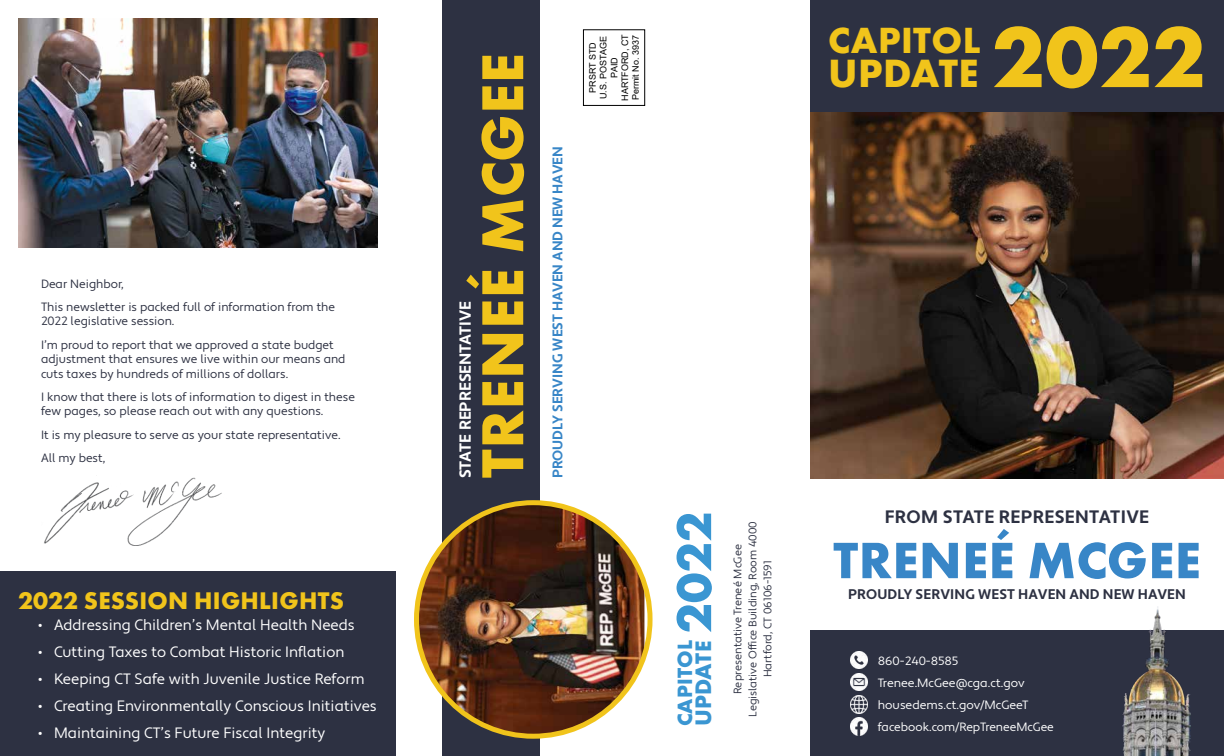
<style>
.page{position:relative;width:1224px;height:756px;background:#fff}
.page>*{position:absolute;margin:0;border:0;box-sizing:border-box;transform-origin:0 0}
.t1{font:700 61.3px "Futura PT";letter-spacing:.01em;color:#f1c41b}
.t2{font:700 53px "Futura PT";letter-spacing:.01em;color:#3886c7}
.t3{font:700 41px "Futura PT";letter-spacing:.01em;color:#f1c41b}
.t4{font:700 37.8px "Futura PT";letter-spacing:.01em;color:#f1c41b}
.t5{font:700 25px "Futura PT";letter-spacing:.01em;color:#f1c41b}
.t6{font:700 23.3px "Futura PT";letter-spacing:.01em;color:#3a96d2}
.t7{font:700 21.5px "Futura PT";letter-spacing:.01em;color:#3a96d2}
.t8{font:700 18px "Apertura";letter-spacing:.02em;color:#2d3142}
.t9{font:700 16px "Apertura";color:#fff}
.t10{font:15px "Apertura";color:#fff}
.t11{font:700 14px "Apertura";letter-spacing:.01em;color:#2d3142}
.t12{font:700 14px "Apertura";color:#3886c7}
.t13{font:12px/23.4px "Apertura";color:#2d3142}
.t14{font:12px/22px "Apertura";color:#fff}
.t15{font:11px/15px "Apertura";color:#2d3142;text-align:center}
.t16{font:9px/10.8px "Arial";color:#000;text-align:center}
.s1{font-size:50.8px}
.s2{font-size:89.2px}
</style>
<div class="page">
<img style="left:810px;top:112px;width:414px;height:366px">
<div style="left:810px;top:0;width:414px;height:112px;background:#2d3142"></div>
<div style="left:583px;top:30px;width:62px;height:76px;border:1px solid #000"></div>
<div style="left:810px;top:631px;width:414px;height:125px;background:#2d3142"></div>
<img style="left:850px;top:651px;width:18px;height:18px">
<img style="left:850px;top:718px;width:18px;height:17px">
<img style="left:850px;top:673px;width:18px;height:18px">
<img style="left:850px;top:696px;width:18px;height:17px">
<img style="left:1123px;top:606px;width:68px;height:150px">
<div style="left:442px;top:0;width:98px;height:756px;background:#2d3142"></div>
<div style="left:0;top:572px;width:396px;height:184px;background:#2d3142"></div>
<img style="left:18px;top:18px;width:360px;height:230px">
<img style="left:44px;top:477px;width:178px;height:68px">
<img style="left:416px;top:503px;width:228px;height:233px">
<div style="left:414px;top:500px;width:239px;height:239px;border:5px solid #f1c41b;border-radius:50%"></div>
<p class="t13" style="left:41px;top:272px;width:296px">Dear Neighbor,<br>This newsletter is packed full of information from the</p>
<p class="t13" style="left:41px;top:310px;width:294px">2022 legislative session.<br>I’m proud to report that we approved a state budget</p>
<p class="t13" style="left:41px;top:352px;width:306px;line-height:14.4px">adjustment that ensures we live within our means and cuts taxes by hundreds of millions of dollars.</p>
<p class="t13" style="left:41px;top:390px;width:316px;line-height:14.4px">I know that there is lots of information to digest in these few pages, so please reach out with any questions.</p>
<p class="t13" style="left:41px;top:423px;width:301px">It is my pleasure to serve as your state representative.<br>All my best,</p>
<h3 class="t5" style="left:18px;top:584px;width:327px">2022 SESSION HIGHLIGHTS</h3>
<p class="t10" style="left:38px;top:616px;width:318px">• Addressing Children’s Mental Health Needs</p>
<p class="t10" style="left:38px;top:643px;width:308px">• Cutting Taxes to Combat Historic Inflation</p>
<p class="t10" style="left:38px;top:670px;width:328px">• Keeping CT Safe with Juvenile Justice Reform</p>
<p class="t10" style="left:38px;top:697px;width:340px">• Creating Environmentally Conscious Initiatives</p>
<p class="t10" style="left:38px;top:724px;width:288px">• Maintaining CT’s Future Fiscal Integrity</p>
<h1 class="t1" style="left:463px;top:478px;width:426px;rotate:-90deg">TRENEÉ MCGEE</h1>
<h3 class="t9" style="left:456px;top:478px;width:179px;rotate:-90deg">STATE REPRESENTATIVE</h3>
<p class="t12" style="left:549px;top:478px;width:334px;rotate:-90deg">PROUDLY SERVING WEST HAVEN AND NEW HAVEN</p>
<p class="t16" style="left:587px;top:101px;width:68px;rotate:-90deg">PRSRT STD<br>U.S. POSTAGE<br>PAID<br>HARTFORD, CT<br>Permit No. 3937</p>
<h3 class="t6" style="left:688px;top:726px;width:216px;rotate:-90deg">UPDATE <span class="s1">2022</span></h3>
<p class="t15" style="left:731px;top:717px;width:197px;rotate:-90deg">Representative Treneé McGee<br>Legislative Office Building, Room 4000<br>Hartford, CT 06106-1591</p>
<h3 class="t7" style="left:671px;top:726px;width:88px;rotate:-90deg">CAPITOL</h3>
<h3 class="t3" style="left:828px;top:47px;width:379px">UPDATE <span class="s2">2022</span></h3>
<h3 class="t4" style="left:828px;top:16px;width:154px">CAPITOL</h3>
<h3 class="t8" style="left:885px;top:505px;width:266px">FROM STATE REPRESENTATIVE</h3>
<h2 class="t2" style="left:833px;top:526px;width:369px">TRENEÉ MCGEE</h2>
<p class="t11" style="left:848px;top:586px;width:339px">PROUDLY SERVING WEST HAVEN AND NEW HAVEN</p>
<p class="t14" style="left:878px;top:650px;width:178px">860-240-8585<br>Trenee.McGee@cga.ct.gov housedems.ct.gov/McGeeT facebook.com/RepTreneeMcGee</p>
</div>
